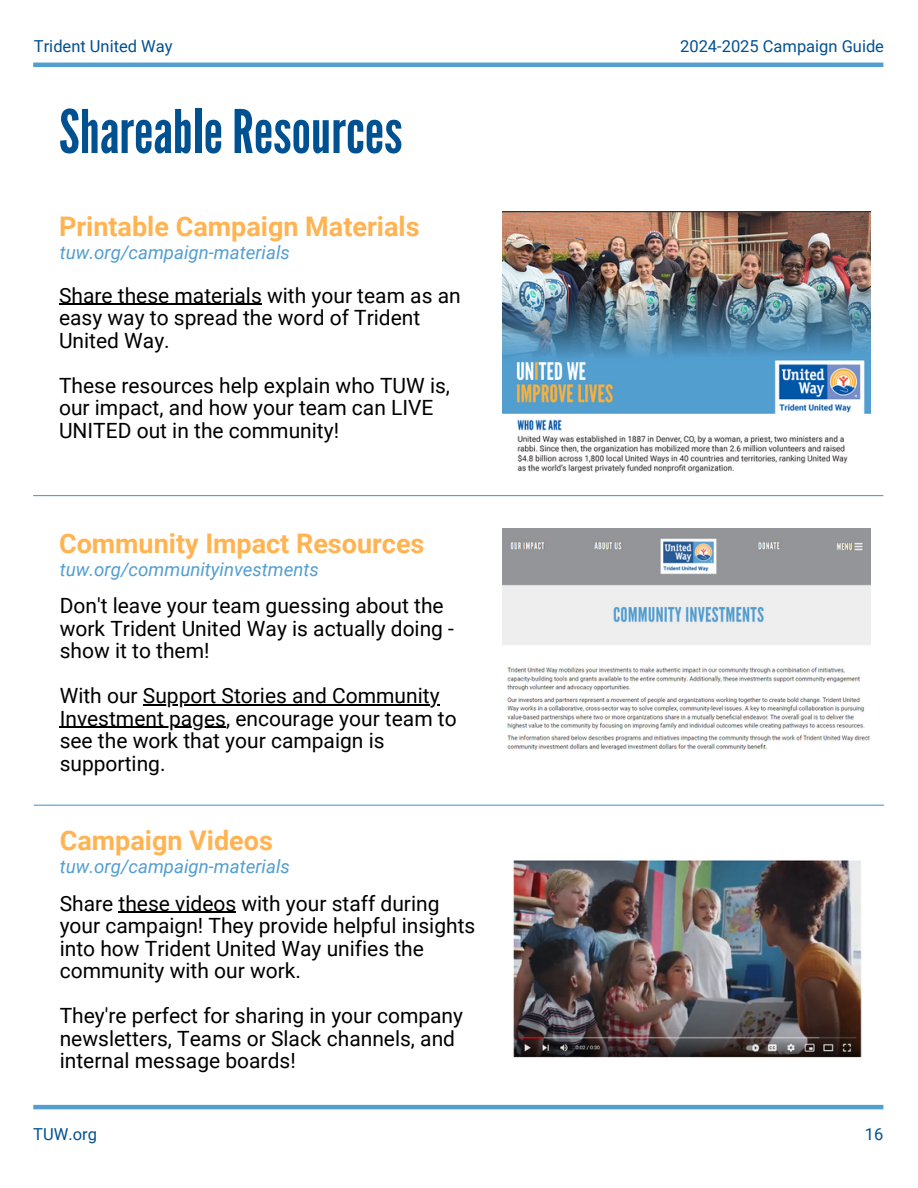
<style>
.page{position:relative;width:918px;height:1188px;background:#fff}
.page>*{position:absolute;margin:0;border:0;box-sizing:border-box;transform-origin:0 0}
.t1{font:60px "League Gothic";color:#005191}
.t2{font:700 27px "Roboto";color:#ffb351}
.t3{font:21px/22.5px "Roboto";color:#000}
.t4{font:italic 18.6px "Roboto";color:#539ed0}
.t5{font:16.5px "Roboto";color:#005191}
</style>
<div class="page">
<hr style="left:33px;top:63px;width:850px;height:4px;background:#539ed0">
<hr style="left:33px;top:1105px;width:850px;height:4px;background:#539ed0">
<hr style="left:34px;top:805px;width:850px;height:1px;background:#539ed0">
<hr style="left:33px;top:495px;width:850px;height:1px;background:#539ed0">
<img style="left:513px;top:860px;width:349px;height:198px">
<img style="left:503px;top:529px;width:367px;height:222px">
<img style="left:503px;top:212px;width:367px;height:261px">
<hr style="left:143px;top:704px;width:297px;height:1px;background:#000">
<hr style="left:60px;top:727px;width:166px;height:1px;background:#000">
<hr style="left:119px;top:912px;width:117px;height:1px;background:#000">
<hr style="left:59px;top:304px;width:203px;height:1px;background:#000">
<h4 class="t5" style="left:34px;top:36px;width:140px">Trident United Way</h4>
<h3 class="t5" style="left:680px;top:36px;width:205px">2024-2025 Campaign Guide</h3>
<p class="t1" style="left:59px;top:97px;width:345px">ShareableResources</p>
<p class="t2" style="left:59px;top:211px;width:362px">Printable Campaign Materials</p>
<p class="t4" style="left:60px;top:242px;width:232px">tuw.org/campaign-materials</p>
<h3 class="t3" style="left:59px;top:284px;width:403px">Share these materials with your team as an easy way to spread the word of Trident<br>United Way.</h3>
<p class="t3" style="left:59px;top:374px;width:393px">These resources help explain who TUW is, our impact, and how your team can LIVE<br>UNITED out in the community!</p>
<p class="t2" style="left:59px;top:528px;width:367px">Community Impact Resources</p>
<p class="t4" style="left:60px;top:559px;width:261px">tuw.org/communityinvestments</p>
<h2 class="t3" style="left:60px;top:595px;width:396px">Don't leave your team guessing about the work Trident United Way is actually doing - show it to them!</h2>
<h4 class="t3" style="left:60px;top:685px;width:381px">With our Support Stories and Community</h4>
<h3 class="t3" style="left:60px;top:707px;width:399px">Investment pages, encourage your team to see the work that your campaign is supporting.</h3>
<h2 class="t2" style="left:60px;top:825px;width:215px">Campaign Videos</h2>
<h4 class="t3" style="left:60px;top:892px;width:417px">Share these videos with your staff during your campaign! They provide helpful insights into how Trident United Way unifies the community with our work.</h4>
<h3 class="t3" style="left:60px;top:1005px;width:405px">They're perfect for sharing in your company newsletters, Teams or Slack channels, and internal message boards!</h3>
<p class="t4" style="left:60px;top:856px;width:232px">tuw.org/campaign-materials</p>
<h3 class="t5" style="left:33px;top:1125px;width:65px">TUW.org</h3>
<p class="t5" style="left:865px;top:1125px;width:20px">16</p>
</div>
